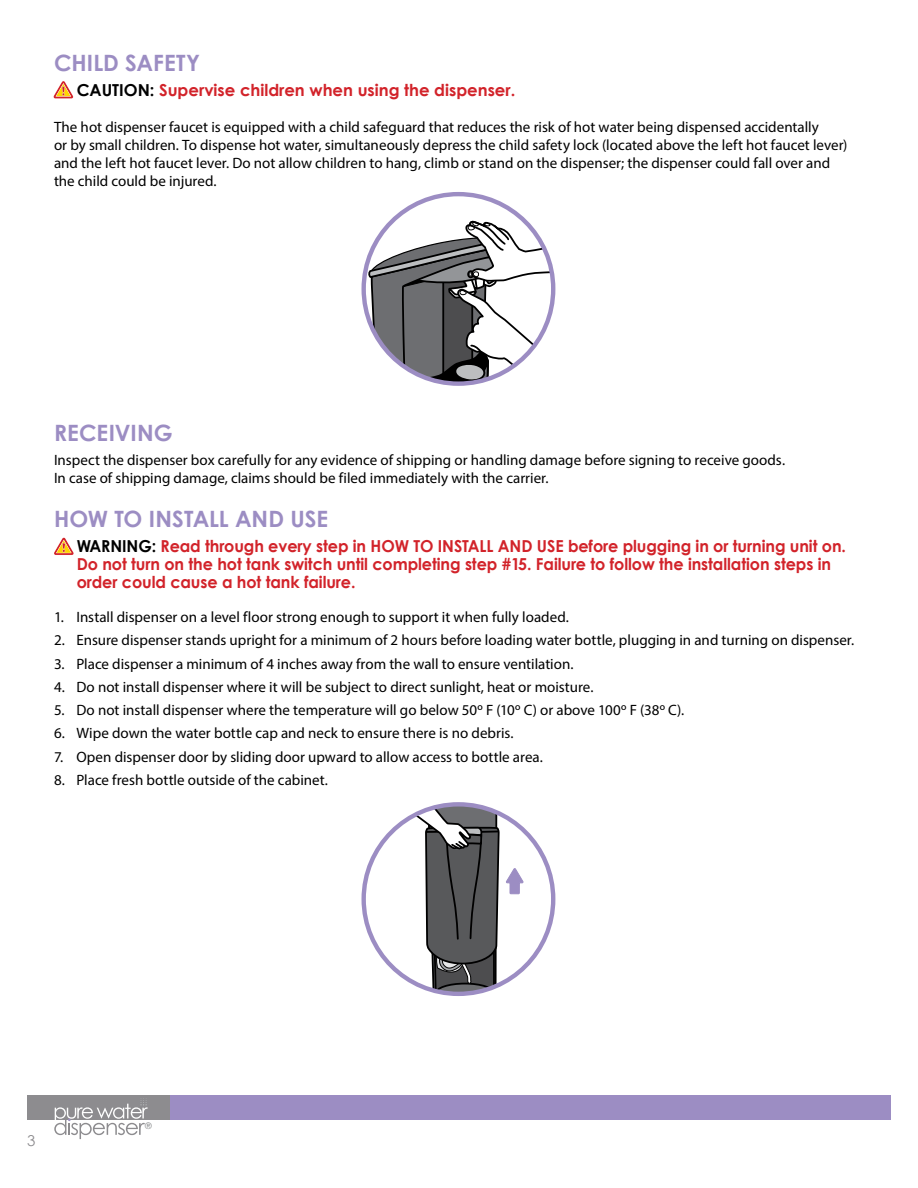
<style>
.page{position:relative;width:918px;height:1188px;background:#fff}
.page>*{position:absolute;margin:0;border:0;box-sizing:border-box;transform-origin:0 0}
.t1{font:700 22.5px "Century Gothic";color:#9c8dc3}
.t2{font:700 16.5px/18px "Century Gothic";letter-spacing:-.005em;color:#d2232a}
.t3{font:15px/18px "Myriad Pro";color:#000}
.t4{font:15px "Century Gothic";color:#8d8c8f}
.t5{font:9px "Helvetica Neue";color:#8a8c8e}
.s1{color:#000}
</style>
<div class="page">
<div style="left:28px;top:1095px;width:863px;height:25px;background:#8d8c8f"></div>
<div style="left:171px;top:1095px;width:720px;height:25px;background:#9c8dc3"></div>
<svg style="left:54px;top:1098px;width:94px;height:41px"></svg>
<svg style="left:53px;top:81px;width:21px;height:18px"></svg>
<svg style="left:54px;top:537px;width:20px;height:18px"></svg>
<svg style="left:369px;top:220px;width:184px;height:164px"></svg>
<div style="left:362px;top:192px;width:193px;height:194px;border:4px solid #9c8dc3;border-radius:50%"></div>
<svg style="left:386px;top:804px;width:138px;height:190px"></svg>
<h1 class="t1" style="left:54px;top:49px;width:148px">CHILD SAFETY</h1>
<p class="t2" style="left:77px;top:80px;width:440px"><span class="s1">CAUTION:</span> Supervise children when using the dispenser.</p>
<p class="t3" style="left:54px;top:117px;width:795px">The hot dispenser faucet is equipped with a child safeguard that reduces the risk of hot water being dispensed accidentally<br>or by small children. To dispense hot water, simultaneously depress the child safety lock (located above the left hot faucet lever) and the left hot faucet lever. Do not allow children to hang, climb or stand on the dispenser; the dispenser could fall over and the child could be injured.</p>
<h1 class="t1" style="left:54px;top:418px;width:120px">RECEIVING</h1>
<p class="t3" style="left:54px;top:451px;width:733px">Inspect the dispenser box carefully for any evidence of shipping or handling damage before signing to receive goods.<br>In case of shipping damage, claims should be filed immediately with the carrier.</p>
<h1 class="t1" style="left:54px;top:505px;width:276px">HOW TO INSTALL AND USE</h1>
<p class="t2" style="left:77px;top:536px;width:771px"><span class="s1">WARNING:</span> Read through every step in HOW TO INSTALL AND USE before plugging in or turning unit on.<br>Do not turn on the hot tank switch until completing step #15. Failure to follow the installation steps in order could cause a hot tank failure.</p>
<p class="t3" style="left:54px;top:608px;width:517px">1. Install dispenser on a level floor strong enough to support it when fully loaded.</p>
<p class="t3" style="left:54px;top:631px;width:802px">2. Ensure dispenser stands upright for a minimum of 2 hours before loading water bottle, plugging in and turning on dispenser.</p>
<p class="t3" style="left:54px;top:654px;width:521px">3. Place dispenser a minimum of 4 inches away from the wall to ensure ventilation.</p>
<p class="t3" style="left:54px;top:678px;width:541px">4. Do not install dispenser where it will be subject to direct sunlight, heat or moisture.</p>
<p class="t3" style="left:54px;top:701px;width:632px">5. Do not install dispenser where the temperature will go below 50º F (10º C) or above 100º F (38º C).</p>
<p class="t3" style="left:54px;top:724px;width:461px">6. Wipe down the water bottle cap and neck to ensure there is no debris.</p>
<p class="t3" style="left:54px;top:747px;width:490px">7. Open dispenser door by sliding door upward to allow access to bottle area.</p>
<p class="t3" style="left:54px;top:771px;width:276px">8. Place fresh bottle outside of the cabinet.</p>
<p class="t4" style="left:27px;top:1132px;width:10px">3</p>
<p class="t5" style="left:145px;top:1119px;width:9px">®</p>
</div>
